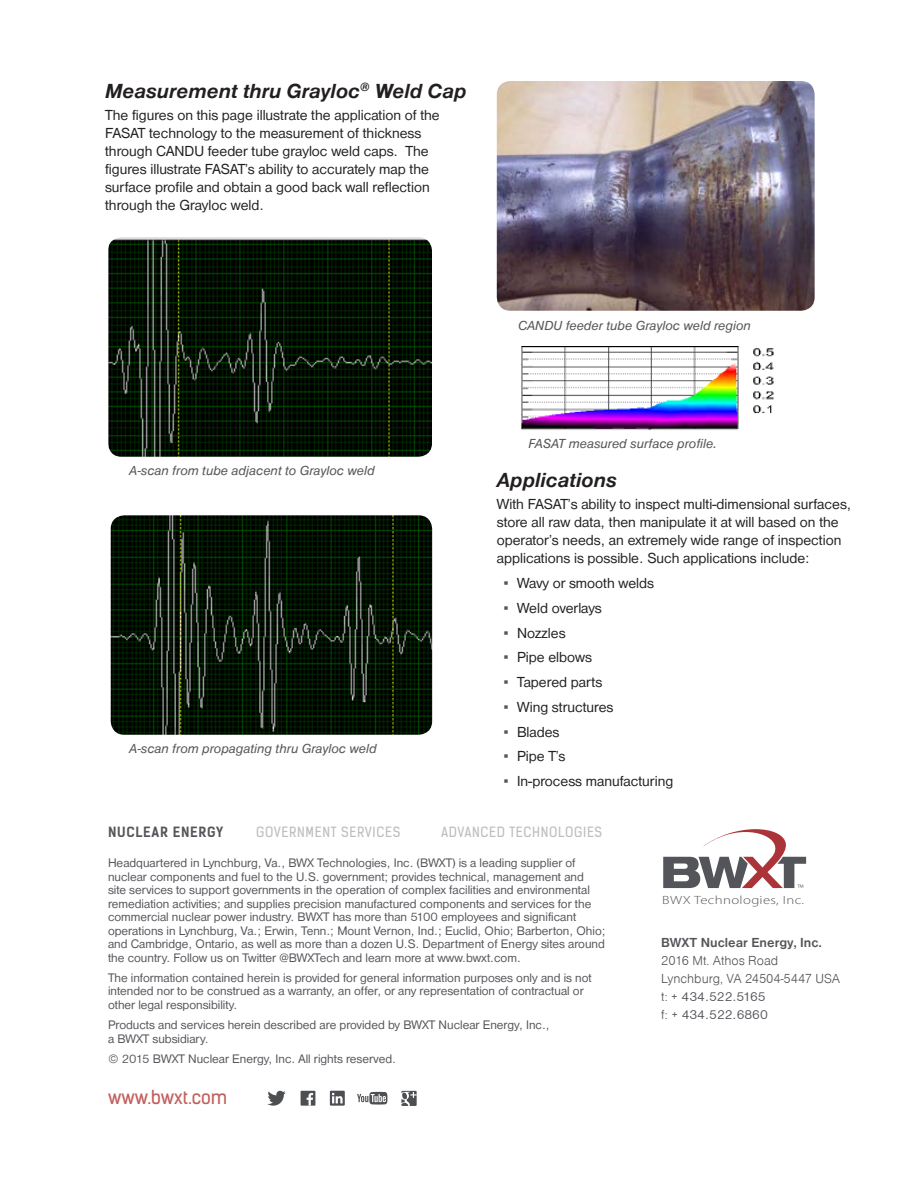
<style>
.page{position:relative;width:918px;height:1188px;background:#fff}
.page>*{position:absolute;margin:0;border:0;box-sizing:border-box;transform-origin:0 0}
.Subhead_12_13__BI{font:italic 700 21px "Nimbus San D";color:#231f20}
.t1{font:18px "Kelson Sans";color:#c25f5d}
.Body_Copy_10_12{font:15px/18px "Nimbus San D";color:#231f20}
.Caption_9_11__I{font:italic 13.5px "Nimbus San D";color:#58595b}
.t2{font:13.5px/18px "Nimbus San D Ligh";color:#54555a}
.t3{font:13.5px "Kelson Sans";letter-spacing:.05em;color:#bcbec0}
.t4{font:13.5px/18px "Nimbus San D";color:#54555a}
.t5{font:700 13.5px "Nimbus San D";color:#54555a}
.t6{font:700 13.5px "Kelson Sans";letter-spacing:.05em;color:#54555a}
.t7{font:12.75px/13.5px "Nimbus San D";color:#54555a}
.t8{font:300 12px "Myriad Pro";letter-spacing:.025em;color:#54555a;scale:1.23 1}
.t9{font:300 10.95px "Myriad Pro";color:#54555a}
.s1{font-family:"Arial";color:#54555a}
.s2{font-family:"Nimbus San D Ligh"}
</style>
<div class="page">
<svg style="left:357px;top:1092px;width:30px;height:13px"></svg>
<div style="left:301px;top:1091px;width:14px;height:15px;background:#4d4f53"></div>
<svg style="left:307px;top:1093px;width:6px;height:13px"></svg>
<svg style="left:267px;top:1091px;width:19px;height:15px"></svg>
<svg style="left:330px;top:1091px;width:15px;height:15px"></svg>
<svg style="left:332px;top:1093px;width:11px;height:10px"></svg>
<svg style="left:401px;top:1091px;width:16px;height:15px"></svg>
<svg style="left:663px;top:829px;width:143px;height:59px"></svg>
<img style="left:108px;top:237px;width:324px;height:220px">
<img style="left:111px;top:515px;width:321px;height:220px">
<img style="left:497px;top:81px;width:318px;height:230px">
<img style="left:521px;top:346px;width:253px;height:85px">
<p class="Subhead_12_13__BI" style="left:105px;top:79px;width:363px">Measurement thru Grayloc<sup>®</sup> Weld Cap</p>
<p class="Body_Copy_10_12" style="left:105px;top:106px;width:336px">The figures on this page illustrate the application of the FASAT technology to the measurement of thickness through CANDU feeder tube grayloc weld caps. The figures illustrate FASAT’s ability to accurately map the surface profile and obtain a good back wall reflection through the Grayloc weld.</p>
<p class="Caption_9_11__I" style="left:129px;top:463px;width:247px">A-scan from tube adjacent to Grayloc weld</p>
<p class="Caption_9_11__I" style="left:129px;top:741px;width:249px">A-scan from propagating thru Grayloc weld</p>
<p class="Caption_9_11__I" style="left:518px;top:318px;width:234px">CANDU feeder tube Grayloc weld region</p>
<p class="Caption_9_11__I" style="left:529px;top:436px;width:190px">FASAT measured surface profile.</p>
<p class="Subhead_12_13__BI" style="left:497px;top:468px;width:122px">Applications</p>
<p class="Body_Copy_10_12" style="left:497px;top:496px;width:356px">With FASAT’s ability to inspect multi-dimensional surfaces, store all raw data, then manipulate it at will based on the operator’s needs, an extremely wide range of inspection applications is possible. Such applications include:</p>
<p class="Body_Copy_10_12" style="left:504px;top:574px;width:152px"><span class="s1">▪</span> Wavy or smooth welds</p>
<p class="Body_Copy_10_12" style="left:504px;top:599px;width:100px"><span class="s1">▪</span> Weld overlays</p>
<p class="Body_Copy_10_12" style="left:504px;top:624px;width:64px"><span class="s1">▪</span> Nozzles</p>
<p class="Body_Copy_10_12" style="left:504px;top:649px;width:90px"><span class="s1">▪</span> Pipe elbows</p>
<p class="Body_Copy_10_12" style="left:504px;top:673px;width:100px"><span class="s1">▪</span> Tapered parts</p>
<p class="Body_Copy_10_12" style="left:504px;top:698px;width:111px"><span class="s1">▪</span> Wing structures</p>
<p class="Body_Copy_10_12" style="left:504px;top:723px;width:57px"><span class="s1">▪</span> Blades</p>
<p class="Body_Copy_10_12" style="left:504px;top:748px;width:63px"><span class="s1">▪</span> Pipe T’s</p>
<p class="Body_Copy_10_12" style="left:504px;top:772px;width:171px"><span class="s1">▪</span> In-process manufacturing</p>
<p class="t6" style="left:108px;top:824px;width:117px">NUCLEAR ENERGY</p>
<p class="t3" style="left:256px;top:824px;width:146px">GOVERNMENT SERVICES</p>
<p class="t3" style="left:441px;top:824px;width:163px">ADVANCED TECHNOLOGIES</p>
<p class="t7" style="left:108px;top:856px;width:499px">Headquartered in Lynchburg, Va., BWX Technologies, Inc. (BWXT) is a leading supplier of nuclear components and fuel to the U.S. government; provides technical, management and<br>site services to support governments in the operation of complex facilities and environmental remediation activities; and supplies precision manufactured components and services for the commercial nuclear power industry. BWXT has more than 5100 employees and significant operations in Lynchburg, Va.; Erwin, Tenn.; Mount Vernon, Ind.; Euclid, Ohio; Barberton, Ohio; and Cambridge, Ontario, as well as more than a dozen U.S. Department of Energy sites around the country. Follow us on Twitter @BWXTech and learn more at www.bwxt.com.</p>
<p class="t7" style="left:108px;top:971px;width:485px">The information contained herein is provided for general information purposes only and is not intended nor to be construed as a warranty, an offer, or any representation of contractual or other legal responsibility.</p>
<p class="t7" style="left:108px;top:1018px;width:443px">Products and services herein described are provided by BWXT Nuclear Energy, Inc., a BWXT subsidiary.</p>
<p class="t7" style="left:108px;top:1052px;width:290px">© 2015 BWXT Nuclear Energy, Inc. All rights reserved.</p>
<h2 class="t1" style="left:108px;top:1086px;width:121px">www.bwxt.com</h2>
<p class="t9" style="left:797px;top:882px;width:8px">™</p>
<p class="t8" style="left:662px;top:893px;width:117px">BWX Technologies, Inc.</p>
<p class="t5" style="left:661px;top:935px;width:162px">BWXT Nuclear Energy, Inc.</p>
<p class="t2" style="left:661px;top:951px;width:181px">2016 Mt. Athos Road<br>Lynchburg, VA 24504-5447 USA</p>
<p class="t4" style="left:661px;top:987px;width:108px"><span class="s2">t: +</span> 434.522.5165 <span class="s2">f: +</span> 434.522.6860</p>
</div>
